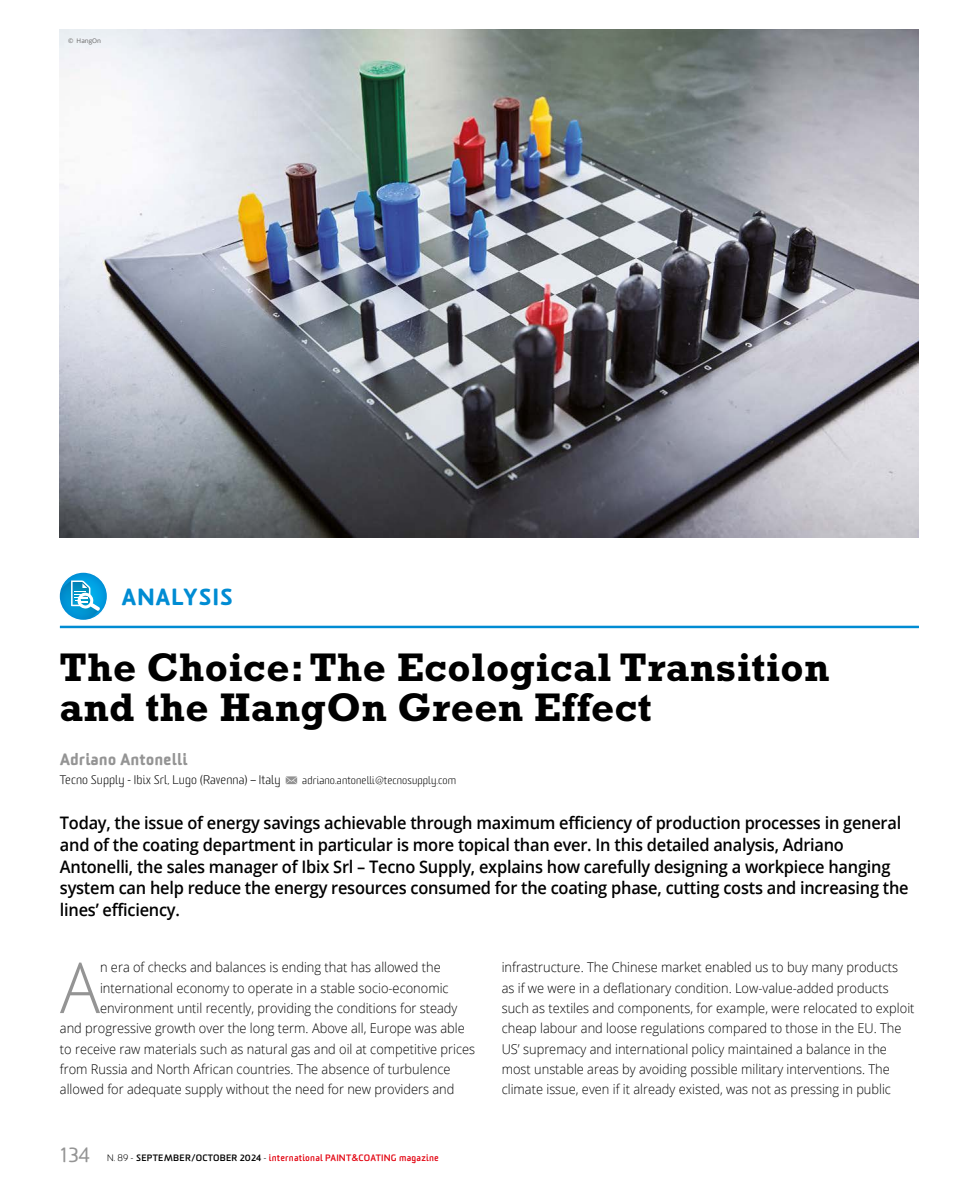
<style>
.page{position:relative;width:978px;height:1191px;background:#fff}
.page>*{position:absolute;margin:0;border:0;box-sizing:border-box;transform-origin:0 0}
.t1{font:300 70.35px "Open Sans";color:#949494;scale:.95 1}
.t2{font:700 40.5px/40.5px "Rockwell Std";letter-spacing:.01em;color:#000}
.t3{font:900 22.5px "Sommet Rounded";letter-spacing:.025em;color:#008cd3}
.t4{font:600 17.25px/21.8px "Open Sans";letter-spacing:-.015em;color:#000;scale:.95 1}
.t5{font:900 15.75px "Sommet Rounded";color:#949494}
.t6{font:300 13.5px/20.2px "Open Sans";color:#000;scale:.95 1}
.t7{font:300 12px "Sommet Rounded";letter-spacing:.01em;color:#000}
.t8{font:300 10.5px "Sommet Rounded";letter-spacing:.01em;color:#000}
.t9{font:700 9px "Sommet Rounded";letter-spacing:.02em;color:#e30613}
.t10{font:6.3px "Open Sans";color:#646363}
.s1{font-weight:400;font-size:19.8px;color:#949494}
.s2{font-weight:300;color:#000}
.s3{color:#000}
</style>
<div class="page">
<svg style="left:286px;top:776px;width:11px;height:8px"></svg>
<hr style="left:60px;top:626px;width:859px;height:2px;background:#008cd3">
<svg style="left:59px;top:572px;width:48px;height:48px"></svg>
<img style="left:60px;top:30px;width:858px;height:507px">
<p class="t10" style="left:68px;top:37px;width:35px">© HangOn</p>
<h3 class="t3" style="left:122px;top:582px;width:113px">ANALYSIS</h3>
<h2 class="t2" style="left:60px;top:646px;width:771px">The Choice: The Ecological Transition and the HangOn Green Effect</h2>
<p class="t5" style="left:60px;top:749px;width:129px">Adriano Antonelli</p>
<p class="t7" style="left:60px;top:772px;width:222px">Tecno Supply - Ibix Srl, Lugo (Ravenna) – Italy</p>
<p class="t8" style="left:302px;top:773px;width:155px">adriano.antonelli@tecnosupply.com</p>
<p class="t4" style="left:60px;top:811px;width:895px">Today, the issue of energy savings achievable through maximum efficiency of production processes in general and of the coating department in particular is more topical than ever. In this detailed analysis, Adriano Antonelli, the sales manager of Ibix Srl – Tecno Supply, explains how carefully designing a workpiece hanging system can help reduce the energy resources consumed for the coating phase, cutting costs and increasing the lines’ efficiency.</p>
<h1 class="t1" style="left:60px;top:939px;width:44px">A</h1>
<p class="t6" style="left:100px;top:957px;width:360px">n era of checks and balances is ending that has allowed the</p>
<p class="t6" style="left:100px;top:977px;width:368px">international economy to operate in a stable socio-economic</p>
<p class="t6" style="left:100px;top:997px;width:378px">environment until recently, providing the conditions for steady</p>
<p class="t6" style="left:60px;top:1018px;width:428px">and progressive growth over the long term. Above all, Europe was able</p>
<p class="t6" style="left:60px;top:1038px;width:439px">to receive raw materials such as natural gas and oil at competitive prices</p>
<p class="t6" style="left:60px;top:1058px;width:413px">from Russia and North African countries. The absence of turbulence</p>
<p class="t6" style="left:60px;top:1079px;width:417px">allowed for adequate supply without the need for new providers and</p>
<p class="t9" style="left:60px;top:1152px;width:381px"><span class="s1">134</span> <span class="s2">N. 89 -</span> <span class="s3">SEPTEMBER/OCTOBER 2024</span> <span class="s2">-</span> international PAINT&amp;COATING magazine</p>
<p class="t6" style="left:502px;top:957px;width:436px">infrastructure. The Chinese market enabled us to buy many products<br>as if we were in a deflationary condition. Low-value-added products such as textiles and components, for example, were relocated to exploit cheap labour and loose regulations compared to those in the EU. The US’ supremacy and international policy maintained a balance in the most unstable areas by avoiding possible military interventions. The climate issue, even if it already existed, was not as pressing in public</p>
</div>
